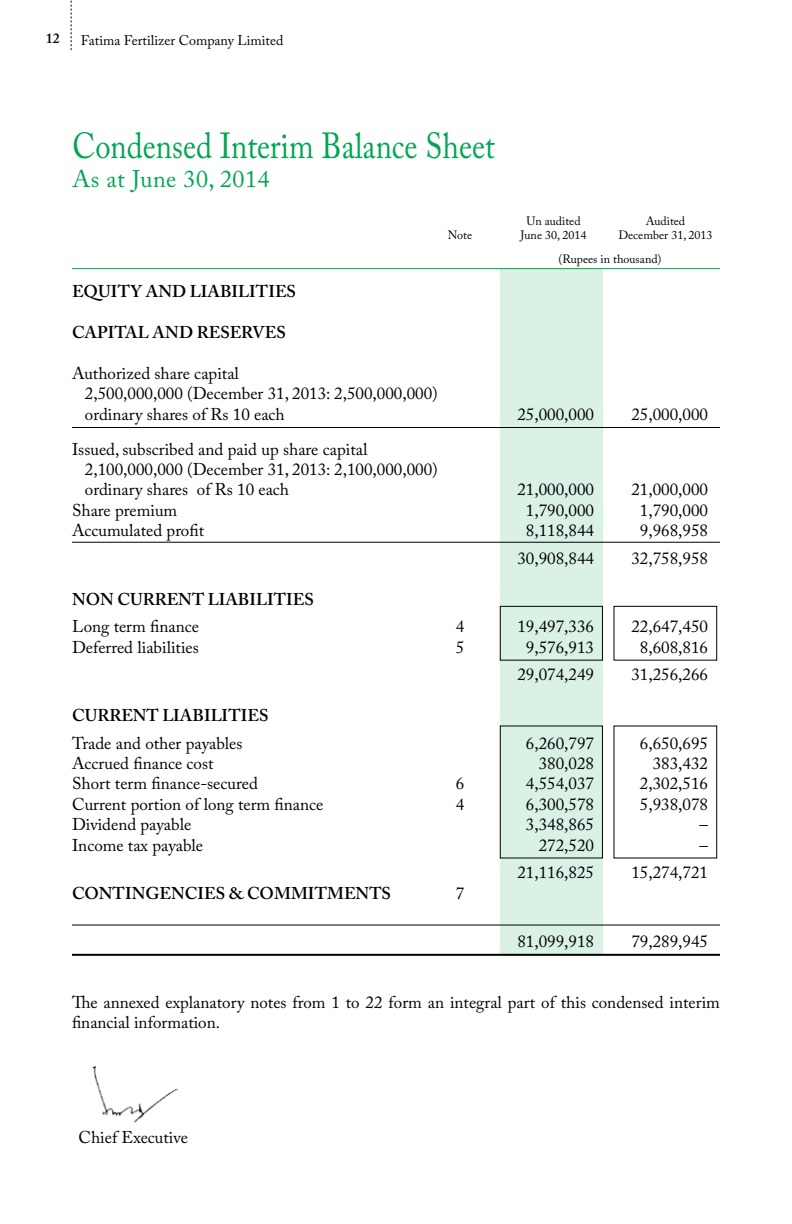
<style>
.page{position:relative;width:792px;height:1224px;background:#fff}
.page>*{position:absolute;margin:0;border:0;box-sizing:border-box;transform-origin:0 0}
.t1{font:36px "Adobe Caslon Pro";color:#00a651;scale:.85 1}
.t2{font:24px "Adobe Caslon Pro";letter-spacing:.02em;color:#00a651}
.t3{font:17px/20.4px "Adobe Caslon Pro";color:#000}
.t4{font:600 17px "Adobe Caslon Pro";color:#000}
.t5{font:14px "Adobe Caslon Pro";color:#000}
.t6{font:600 14px "Adobe Caslon Pro";color:#000}
.t7{font:12px/23.4px "Adobe Caslon Pro";color:#000}
</style>
<div class="page">
<svg style="left:71px;top:0;width:1px;height:50px"></svg>
<div style="left:500px;top:268px;width:103px;height:687px;background:#d9f2e5"></div>
<hr style="left:72px;top:268px;width:648px;height:1px;background:#00a651">
<hr style="left:72px;top:427px;width:648px;height:1px;background:#000">
<hr style="left:72px;top:542px;width:648px;height:1px;background:#000">
<hr style="left:72px;top:925px;width:648px;height:1px;background:#000">
<hr style="left:72px;top:954px;width:648px;height:2px;background:#000">
<div style="left:500px;top:606px;width:103px;height:54px;border:1px solid #000"></div>
<div style="left:614px;top:606px;width:103px;height:54px;border:1px solid #000"></div>
<div style="left:500px;top:726px;width:103px;height:132px;border:1px solid #000"></div>
<img style="left:92px;top:1066px;width:86px;height:57px">
<p class="t6" style="left:46px;top:30px;width:15px">12</p>
<p class="t5" style="left:81px;top:32px;width:204px">Fatima Fertilizer Company Limited</p>
<h1 class="t1" style="left:73px;top:124px;width:498px">Condensed Interim Balance Sheet</h1>
<h2 class="t2" style="left:73px;top:164px;width:198px">As at June 30, 2014</h2>
<p class="t7" style="left:526px;top:209px;width:56px">Un audited</p>
<p class="t7" style="left:646px;top:209px;width:41px">Audited</p>
<p class="t4" style="left:72px;top:282px;width:226px">EQUITY AND LIABILITIES</p>
<p class="t4" style="left:72px;top:322px;width:215px">CAPITAL AND RESERVES</p>
<p class="t3" style="left:85px;top:363px;width:354px;text-indent:-13px">Authorized share capital<br>2,500,000,000 (December 31, 2013: 2,500,000,000) ordinary shares of Rs 10 each</p>
<p class="t3" style="left:85px;top:439px;width:354px;text-indent:-13px">Issued, subscribed and paid up share capital<br>2,100,000,000 (December 31, 2013: 2,100,000,000) ordinary shares of Rs 10 each</p>
<p class="t7" style="left:558px;top:223px;width:156px;text-indent:60px">December 31, 2013 (Rupees in thousand)</p>
<p class="t7" style="left:448px;top:223px;width:26px">Note</p>
<p class="t7" style="left:521px;top:223px;width:67px">June 30, 2014</p>
<p class="t3" style="left:517px;top:404px;width:78px">25,000,000</p>
<p class="t3" style="left:631px;top:404px;width:78px">25,000,000</p>
<p class="t3" style="left:517px;top:479px;width:78px">21,000,000</p>
<p class="t3" style="left:631px;top:479px;width:78px">21,000,000</p>
<p class="t3" style="left:72px;top:500px;width:107px">Share premium</p>
<p class="t3" style="left:526px;top:500px;width:70px">1,790,000</p>
<p class="t3" style="left:640px;top:500px;width:70px">1,790,000</p>
<p class="t3" style="left:72px;top:520px;width:134px">Accumulated profit</p>
<p class="t3" style="left:526px;top:520px;width:70px">8,118,844</p>
<p class="t3" style="left:640px;top:520px;width:70px">9,968,958</p>
<p class="t3" style="left:517px;top:548px;width:78px">30,908,844</p>
<p class="t3" style="left:631px;top:548px;width:78px">32,758,958</p>
<p class="t4" style="left:72px;top:589px;width:243px">NON CURRENT LIABILITIES</p>
<p class="t3" style="left:72px;top:616px;width:129px">Long term finance</p>
<p class="t3" style="left:456px;top:616px;width:10px">4</p>
<p class="t3" style="left:517px;top:616px;width:78px">19,497,336</p>
<p class="t3" style="left:631px;top:616px;width:78px">22,647,450</p>
<p class="t3" style="left:72px;top:637px;width:128px">Deferred liabilities</p>
<p class="t3" style="left:456px;top:637px;width:10px">5</p>
<p class="t3" style="left:526px;top:637px;width:70px">9,576,913</p>
<p class="t3" style="left:640px;top:637px;width:70px">8,608,816</p>
<p class="t3" style="left:517px;top:664px;width:78px">29,074,249</p>
<p class="t3" style="left:631px;top:664px;width:78px">31,256,266</p>
<p class="t4" style="left:72px;top:705px;width:198px">CURRENT LIABILITIES</p>
<p class="t3" style="left:72px;top:733px;width:172px">Trade and other payables</p>
<p class="t3" style="left:526px;top:733px;width:70px">6,260,797</p>
<p class="t3" style="left:640px;top:733px;width:70px">6,650,695</p>
<p class="t3" style="left:72px;top:753px;width:143px">Accrued finance cost</p>
<p class="t3" style="left:539px;top:753px;width:57px">380,028</p>
<p class="t3" style="left:653px;top:753px;width:57px">383,432</p>
<p class="t3" style="left:72px;top:773px;width:187px">Short term finance-secured</p>
<p class="t3" style="left:456px;top:773px;width:10px">6</p>
<p class="t3" style="left:526px;top:773px;width:70px">4,554,037</p>
<p class="t3" style="left:640px;top:773px;width:70px">2,302,516</p>
<p class="t3" style="left:72px;top:794px;width:253px">Current portion of long term finance</p>
<p class="t3" style="left:456px;top:794px;width:10px">4</p>
<p class="t3" style="left:526px;top:794px;width:70px">6,300,578</p>
<p class="t3" style="left:640px;top:794px;width:70px">5,938,078</p>
<p class="t3" style="left:72px;top:814px;width:121px">Dividend payable</p>
<p class="t3" style="left:526px;top:814px;width:70px">3,348,865</p>
<p class="t3" style="left:700px;top:814px;width:10px">–</p>
<p class="t3" style="left:72px;top:835px;width:133px">Income tax payable</p>
<p class="t3" style="left:539px;top:835px;width:57px">272,520</p>
<p class="t3" style="left:700px;top:835px;width:10px">–</p>
<p class="t3" style="left:517px;top:862px;width:78px">21,116,825</p>
<p class="t3" style="left:631px;top:862px;width:78px">15,274,721</p>
<p class="t4" style="left:72px;top:883px;width:321px">CONTINGENCIES &amp; COMMITMENTS</p>
<p class="t3" style="left:456px;top:883px;width:10px">7</p>
<p class="t3" style="left:517px;top:931px;width:78px">81,099,918</p>
<p class="t3" style="left:631px;top:931px;width:78px">79,289,945</p>
<p class="t3" style="left:72px;top:992px;width:650px">The annexed explanatory notes from 1 to 22 form an integral part of this condensed interim financial information.</p>
<p class="t3" style="left:78px;top:1127px;width:111px">Chief Executive</p>
</div>
